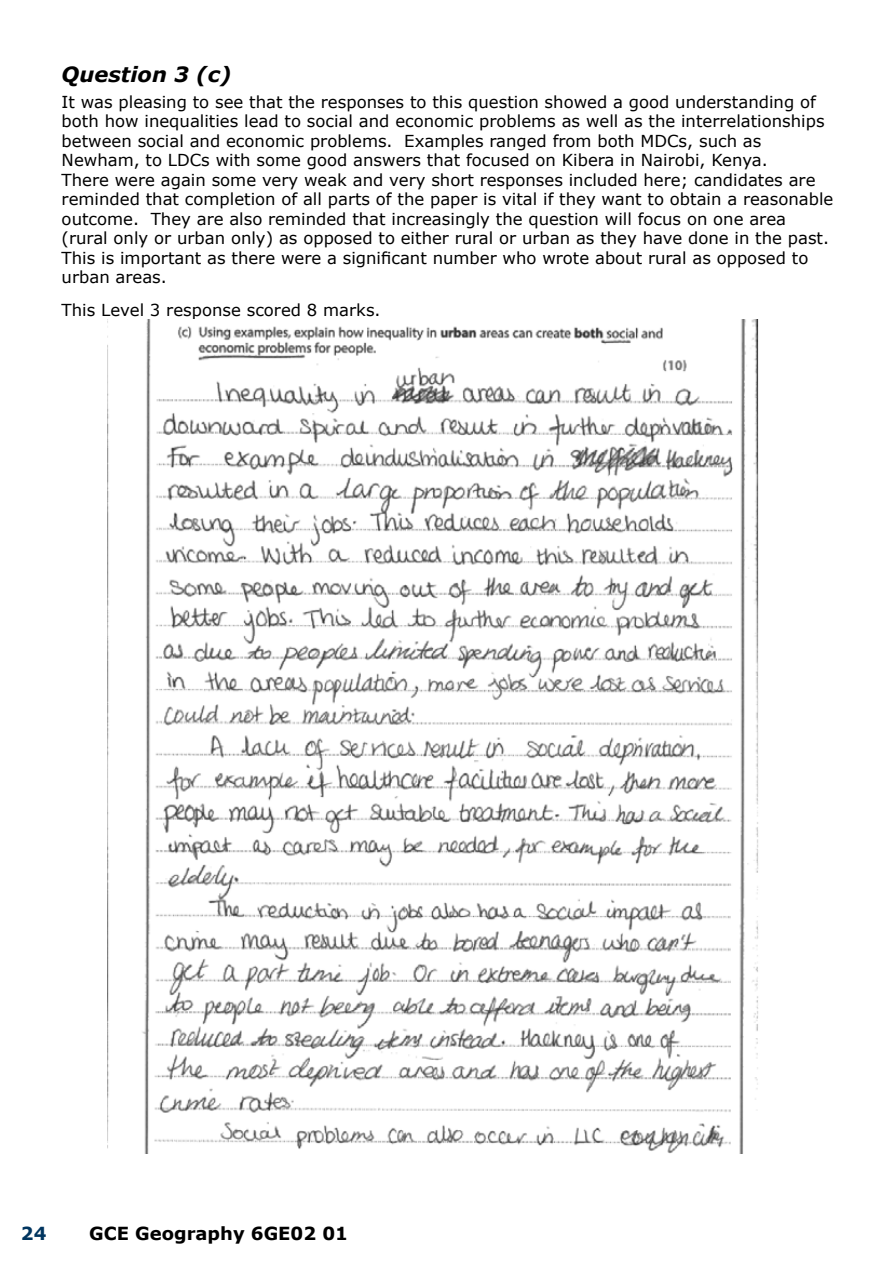
<style>
.page{position:relative;width:893px;height:1263px;background:#fff}
.page>*{position:absolute;margin:0;border:0;box-sizing:border-box;transform-origin:0 0}
.t1{font:italic 700 21px "Verdana";color:#000}
.t2{font:700 18px "Verdana";color:#000}
.t3{font:700 18px "Verdana";color:#00355f}
.t4{font:16.5px/19.5px "Verdana";color:#000}
</style>
<div class="page">
<img style="left:107px;top:319px;width:652px;height:834px">
<p class="t1" style="left:62px;top:59px;width:171px">Question 3 (c)</p>
<p class="t4" style="left:62px;top:92px;width:773px">It was pleasing to see that the responses to this question showed a good understanding of both how inequalities lead to social and economic problems as well as the interrelationships between social and economic problems. Examples ranged from both MDCs, such as Newham, to LDCs with some good answers that focused on Kibera in Nairobi, Kenya.<br>There were again some very weak and very short responses included here; candidates are reminded that completion of all parts of the paper is vital if they want to obtain a reasonable outcome. They are also reminded that increasingly the question will focus on one area (rural only or urban only) as opposed to either rural or urban as they have done in the past.<br>This is important as there were a significant number who wrote about rural as opposed to urban areas.</p>
<p class="t4" style="left:62px;top:300px;width:320px">This Level 3 response scored 8 marks.</p>
<p class="t3" style="left:21px;top:1221px;width:27px">24</p>
<p class="t2" style="left:89px;top:1221px;width:260px">GCE Geography 6GE02 01</p>
</div>
